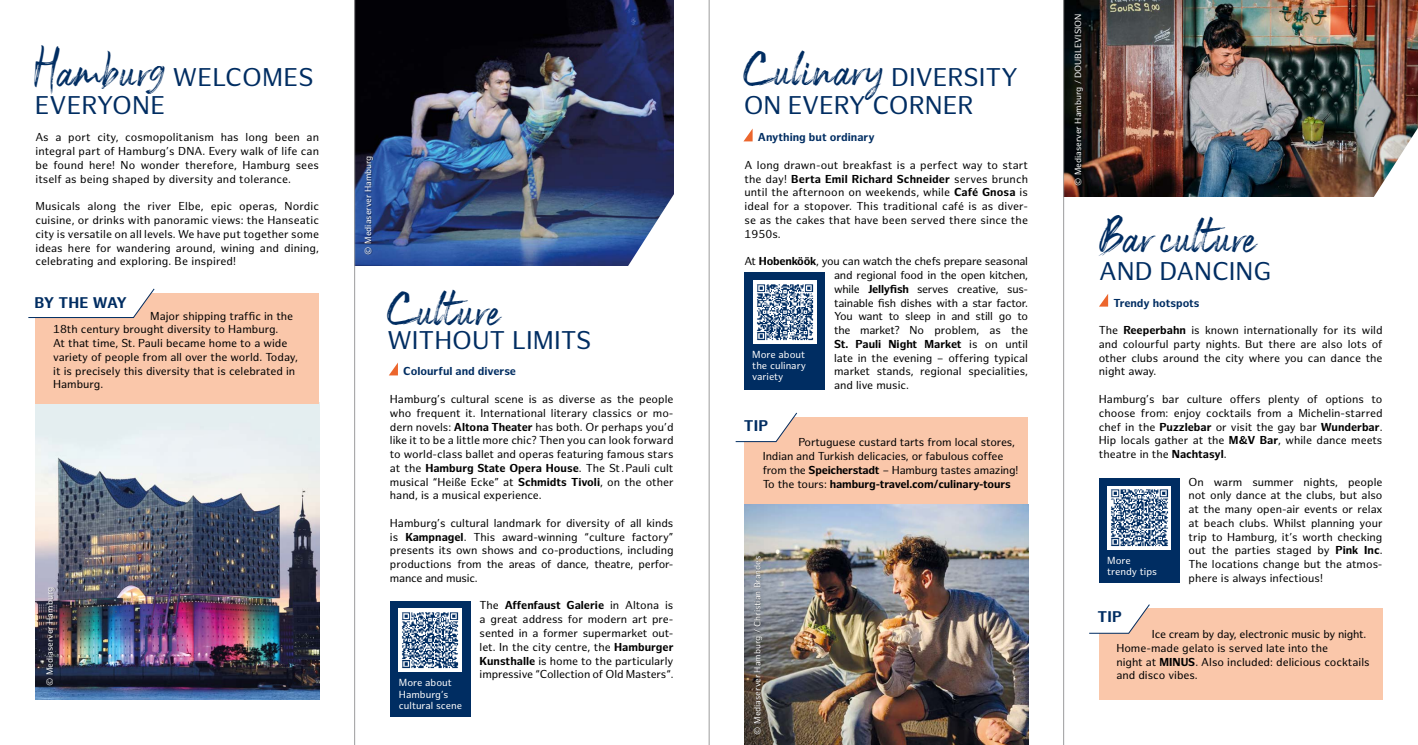
<style>
.page{position:relative;width:1418px;height:745px;background:#fff}
.page>*{position:absolute;margin:0;border:0;box-sizing:border-box;transform-origin:0 0}
.t1{font:38.75px "Black Vosten";letter-spacing:.06em;color:#002d62}
.t2{font:25px/27.5px "Hamburg Sans";color:#002d62}
.t3{font:700 15.12px "Hamburg Sans";letter-spacing:.01em;color:#002d62}
.t4{font:11.25px/13.8px "Hamburg Sans";color:#000;text-align:justify}
.t5{font:700 11.25px "Hamburg Sans";color:#002d62}
.t6{font:10px/11.2px "Hamburg Sans";color:#fff}
.t7{font:8.75px "Hamburg Sans";color:#fff}
.s1{font-family:"Black Vosten";font-size:38.75px}
.s2{font-size:35.25px}
.s3{font-weight:700}
.s4{font-size:10.75px}
.s5{font-family:"Black Vosten";font-size:36.88px}
.s6{font-size:34.5px}
</style>
<div class="page">
<img style="left:1064px;top:0;width:353px;height:196px">
<img style="left:1372px;top:128px;width:45px;height:69px">
<img style="left:355px;top:0;width:318px;height:265px">
<div style="left:744px;top:416px;width:284px;height:119px;background:#fac7aa"></div>
<svg style="left:735px;top:412px;width:62px;height:30px"></svg>
<svg style="left:744px;top:129px;width:8px;height:12px"></svg>
<svg style="left:1099px;top:294px;width:9px;height:12px"></svg>
<img style="left:744px;top:504px;width:284px;height:240px">
<svg style="left:389px;top:362px;width:9px;height:13px"></svg>
<svg style="left:626px;top:192px;width:48px;height:74px"></svg>
<img style="left:35px;top:403px;width:284px;height:296px">
<div style="left:390px;top:600px;width:81px;height:116px;background:#002d62"></div>
<div style="left:398px;top:607px;width:64px;height:64px;background:#fff"></div>
<img style="left:401px;top:612px;width:58px;height:56px">
<div style="left:744px;top:272px;width:81px;height:118px;background:#002d62"></div>
<div style="left:753px;top:280px;width:63px;height:63px;background:#fff"></div>
<img style="left:757px;top:284px;width:56px;height:56px">
<div style="left:1098px;top:477px;width:81px;height:105px;background:#002d62"></div>
<div style="left:1107px;top:485px;width:64px;height:64px;background:#fff"></div>
<img style="left:1111px;top:489px;width:57px;height:57px">
<div style="left:35px;top:292px;width:284px;height:111px;background:#fac7aa"></div>
<svg style="left:28px;top:288px;width:127px;height:30px"></svg>
<div style="left:1098px;top:608px;width:284px;height:91px;background:#fac7aa"></div>
<svg style="left:1089px;top:604px;width:61px;height:29px"></svg>
<div style="left:754px;top:555px;width:10px;height:179px;background:#000;opacity:.5"></div>
<div style="left:365px;top:156px;width:9px;height:98px;background:#000;opacity:.5"></div>
<div style="left:1074px;top:14px;width:10px;height:172px;background:#000;opacity:.5"></div>
<div style="left:47px;top:587px;width:9px;height:98px;background:#000;opacity:.5"></div>
<hr style="left:354px;top:0;width:1px;height:744px;background:#9c9c9d">
<hr style="left:709px;top:0;width:1px;height:744px;background:#9c9c9d">
<hr style="left:1063px;top:0;width:1px;height:744px;background:#9c9c9d">
<h2 class="t2" style="left:35px;top:65px;width:281px"><span class="s1">Hamb ur</span><sup>g</sup> WELCOMES<br>EVERYONE</h2>
<p class="t4" style="left:35px;top:131px;width:285px">As a port city, cosmopolitanism has long been an integral part of Hamburg’s DNA. Every walk of life can be found here! No wonder therefore, Hamburg sees itself as being shaped by diversity and tolerance.</p>
<p class="t4" style="left:35px;top:200px;width:285px">Musicals along the river Elbe, epic operas, Nordic cuisine, or drinks with panoramic views: the Hanseatic city is versatile on all levels. We have put together some ideas here for wandering around, wining and dining, celebrating and exploring. Be inspired!</p>
<h3 class="t3" style="left:34px;top:293px;width:94px">BY THE WAY</h3>
<p class="t4" style="left:53px;top:309px;width:246px;text-align:left;text-indent:97px">Major shipping traffic in the 18th century brought diversity to Hamburg.<br>At that time, St. Pauli became home to a wide variety of people from all over the world. Today, it is precisely this diversity that is celebrated in Hamburg.</p>
<p class="t7" style="left:45px;top:685px;width:100px;rotate:-90deg">© Mediaserver Hamburg</p>
<p class="t7" style="left:363px;top:254px;width:100px;rotate:-90deg">© Mediaserver Hamburg</p>
<h1 class="t1" style="left:387px;top:289px;width:113px"><span class="s2">C</span>ulture</h1>
<h2 class="t2" style="left:387px;top:327px;width:206px">WITHOUT LIMITS</h2>
<p class="t5" style="left:403px;top:364px;width:114px">Colourful and diverse</p>
<p class="t4" style="left:390px;top:392px;width:285px">Hamburg’s cultural scene is as diverse as the people who frequent it. International literary classics or mo&shy;dern novels: <span class="s3">Altona Theater</span> has both. Or perhaps you’d like it to be a little more chic? Then you can look forward to world-class ballet and operas featuring famous stars at the <span class="s3">Hamburg State Opera House</span>. The St .Pauli cult musical “Heiße Ecke” at <span class="s3">Schmidts Tivoli</span>, on the other hand, is a musical experience.</p>
<p class="t4" style="left:390px;top:516px;width:285px">Hamburg’s cultural landmark for diversity of all kinds is <span class="s3">Kampnagel</span>. This award-winning “culture factory” presents its own shows and co-productions, including productions from the areas of dance, theatre, perfor&shy;mance and music.</p>
<p class="t4" style="left:479px;top:598px;width:195px">The <span class="s3">Affenfaust Galerie</span> in Altona is a great address for modern art pre&shy;sented in a former supermarket out&shy;let. In the city centre, the <span class="s3">Hamburger Kunsthalle</span> is home to the particularly impressive “Collection of Old Masters“<span class="s4">.</span></p>
<p class="t6" style="left:399px;top:677px;width:65px">More about<br>Hamburg’s cultural scene</p>
<h2 class="t2" style="left:743px;top:64px;width:276px"><span class="s5">C</span><span class="s1">ulinary</span> DIVERSITY<br>ON EVERY CORNER</h2>
<p class="t5" style="left:758px;top:131px;width:118px">Anything but ordinary</p>
<p class="t4" style="left:744px;top:158px;width:285px">A long drawn-out breakfast is a perfect way to start the day! <span class="s3">Berta Emil Richard Schneider</span> serves brunch until the afternoon on weekends, while <span class="s3">Café Gnosa</span> is ideal for a stopover. This traditional café is as diver&shy;se as the cakes that have been served there since the 1950s.</p>
<p class="t4" style="left:834px;top:255px;width:195px;text-indent:-90px">At <span class="s3">Hobenköök</span>, you can watch the chefs prepare seasonal and regional food in the open kitchen, while <span class="s3">Jellyfish</span> serves creative, sus&shy;tainable fish dishes with a star factor.<br>You want to sleep in and still go to the market? No problem, as the <span class="s3">St. Pauli Night Market</span> is on until late in the evening – offering typical market stands, regional specialities, and live music.</p>
<p class="t6" style="left:752px;top:349px;width:55px;text-align:justify">More about the culinary variety</p>
<h3 class="t3" style="left:744px;top:416px;width:26px">TIP</h3>
<p class="t4" style="left:762px;top:436px;width:257px;text-align:left;text-indent:36px">Portuguese custard tarts from local stores, Indian and Turkish delicacies, or fabulous coffee from the <span class="s3">Speicherstadt</span> – Hamburg tastes amazing!<br>To the tours: <span class="s3">hamburg-travel.com/culinary-tours</span></p>
<p class="t7" style="left:752px;top:734px;width:180px;rotate:-90deg">© Mediaserver Hamburg / Christian Brandes</p>
<p class="t7" style="left:1073px;top:186px;width:174px;rotate:-90deg">© Mediaserver Hamburg / DOUBLEVISION</p>
<h1 class="t1" style="left:1098px;top:216px;width:158px"><span class="s6">B</span>ar culture</h1>
<h2 class="t2" style="left:1099px;top:258px;width:174px">AND DANCING</h2>
<p class="t5" style="left:1113px;top:296px;width:88px">Trendy hotspots</p>
<p class="t4" style="left:1098px;top:323px;width:285px">The <span class="s3">Reeperbahn</span> is known internationally for its wild and colourful party nights. But there are also lots of other clubs around the city where you can dance the night away.</p>
<p class="t4" style="left:1098px;top:392px;width:285px">Hamburg’s bar culture offers plenty of options to choose from: enjoy cocktails from a Michelin-starred chef in the <span class="s3">Puzzlebar</span> or visit the gay bar <span class="s3">Wunderbar</span>.<br>Hip locals gather at the <span class="s3">M&amp;V Bar</span>, while dance meets theatre in the <span class="s3">Nachtasyl</span>.</p>
<p class="t4" style="left:1188px;top:475px;width:195px">On warm summer nights, people not only dance at the clubs, but also at the many open-air events or relax at beach clubs. Whilst planning your trip to Hamburg, it’s worth checking out the parties staged by <span class="s3">Pink Inc</span>.<br>The locations change but the atmos&shy;phere is always infectious!</p>
<p class="t6" style="left:1107px;top:554px;width:51px">More trendy tips</p>
<h3 class="t3" style="left:1097px;top:607px;width:26px">TIP</h3>
<p class="t4" style="left:1116px;top:627px;width:255px;text-align:left;text-indent:36px">Ice cream by day, electronic music by night.<br>Home-made gelato is served late into the<br>night at <span class="s3">MINUS</span>. Also included: delicious cocktails and disco vibes.</p>
</div>
